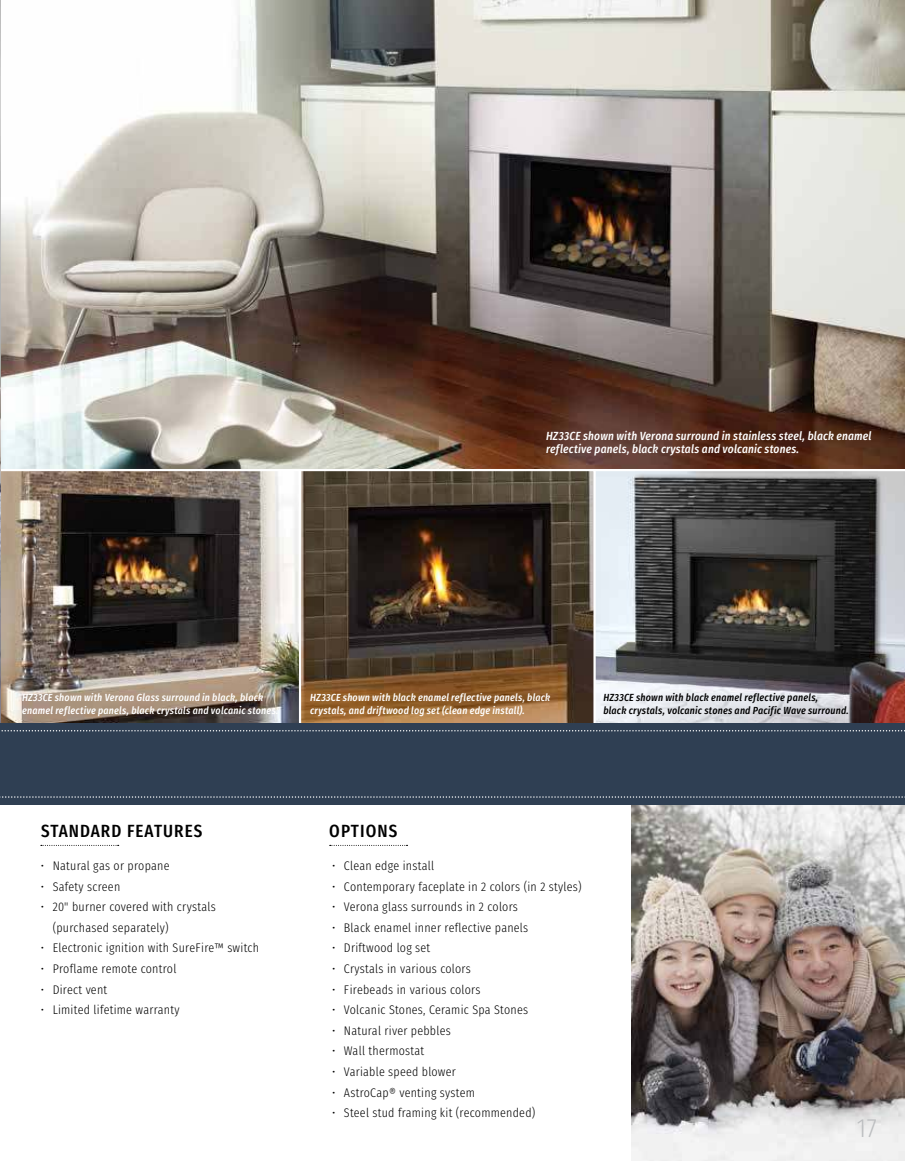
<style>
.page{position:relative;width:905px;height:1161px;background:#fff}
.page>*{position:absolute;margin:0;border:0;box-sizing:border-box;transform-origin:0 0}
.t1{font:300 26.4px "Fira Sans Condensed";color:#bcbec0}
.t2{font:500 17.7px "Fira Sans Condensed";letter-spacing:.06em;color:#000}
.t3{font:300 12.45px/20.5px "Fira Sans Condensed";letter-spacing:.02em;color:#000}
.t4{font:italic 500 11.7px/13.2px "Fira Sans Condensed";letter-spacing:.015em;color:#fff}
.t5{font:italic 500 10.35px/13.2px "Fira Sans Condensed";letter-spacing:.02em;color:#fff}
.t6{font:italic 500 10.35px/13.2px "Fira Sans Condensed";letter-spacing:.02em;color:#000}
</style>
<div class="page">
<img style="left:1px;top:0;width:903px;height:469px">
<img style="left:301px;top:472px;width:291px;height:251px">
<svg style="left:595px;top:471px;width:309px;height:252px;background:#6c6b6c"></svg>
<img style="left:1px;top:471px;width:298px;height:252px">
<img style="left:0;top:0;width:1px;height:723px">
<img style="left:632px;top:804px;width:272px;height:357px">
<div style="left:0;top:723px;width:904px;height:81px;background:#2f3f53"></div>
<svg style="left:0;top:796px;width:905px;height:2px"></svg>
<svg style="left:1px;top:730px;width:904px;height:2px"></svg>
<svg style="left:41px;top:845px;width:78px;height:1px"></svg>
<svg style="left:330px;top:845px;width:77px;height:1px"></svg>
<p class="t4" style="left:546px;top:429px;width:327px">HZ33CE shown with Verona surround in stainless steel, black enamel reflective panels, black crystals and volcanic stones.</p>
<p class="t5" style="left:22px;top:691px;width:258px">HZ33CE shown with Verona Glass surround in black, black enamel reflective panels, black crystals and volcanic stones.</p>
<p class="t5" style="left:310px;top:691px;width:241px">HZ33CE shown with black enamel reflective panels, black crystals, and driftwood log set (clean edge install).</p>
<p class="t6" style="left:603px;top:691px;width:247px">HZ33CE shown with black enamel reflective panels,<br>black crystals, volcanic stones and Pacific Wave surround.</p>
<h2 class="t2" style="left:41px;top:818px;width:163px">STANDARD FEATURES</h2>
<h2 class="t2" style="left:329px;top:818px;width:70px">OPTIONS</h2>
<p class="t3" style="left:41px;top:856px;width:130px">• Natural gas or propane</p>
<p class="t3" style="left:41px;top:876px;width:81px">• Safety screen</p>
<p class="t3" style="left:53px;top:897px;width:164px;text-indent:-12px">• 20" burner covered with crystals (purchased separately)</p>
<p class="t3" style="left:41px;top:938px;width:220px">• Electronic ignition with SureFire™ switch</p>
<p class="t3" style="left:41px;top:958px;width:137px">• Proflame remote control</p>
<p class="t3" style="left:41px;top:979px;width:68px">• Direct vent</p>
<p class="t3" style="left:41px;top:1000px;width:140px">• Limited lifetime warranty</p>
<p class="t3" style="left:332px;top:856px;width:103px">• Clean edge install</p>
<p class="t3" style="left:332px;top:876px;width:251px">• Contemporary faceplate in 2 colors (in 2 styles)</p>
<p class="t3" style="left:332px;top:897px;width:187px">• Verona glass surrounds in 2 colors</p>
<p class="t3" style="left:332px;top:917px;width:198px">• Black enamel inner reflective panels</p>
<p class="t3" style="left:332px;top:938px;width:100px">• Driftwood log set</p>
<p class="t3" style="left:332px;top:958px;width:140px">• Crystals in various colors</p>
<p class="t3" style="left:332px;top:979px;width:150px">• Firebeads in various colors</p>
<p class="t3" style="left:332px;top:1000px;width:197px">• Volcanic Stones, Ceramic Spa Stones</p>
<p class="t3" style="left:332px;top:1020px;width:120px">• Natural river pebbles</p>
<p class="t3" style="left:332px;top:1041px;width:94px">• Wall thermostat</p>
<p class="t3" style="left:332px;top:1061px;width:125px">• Variable speed blower</p>
<p class="t3" style="left:332px;top:1082px;width:144px">• AstroCap® venting system</p>
<p class="t3" style="left:332px;top:1102px;width:205px">• Steel stud framing kit (recommended)</p>
<h1 class="t1" style="left:856px;top:1109px;width:22px">17</h1>
</div>
